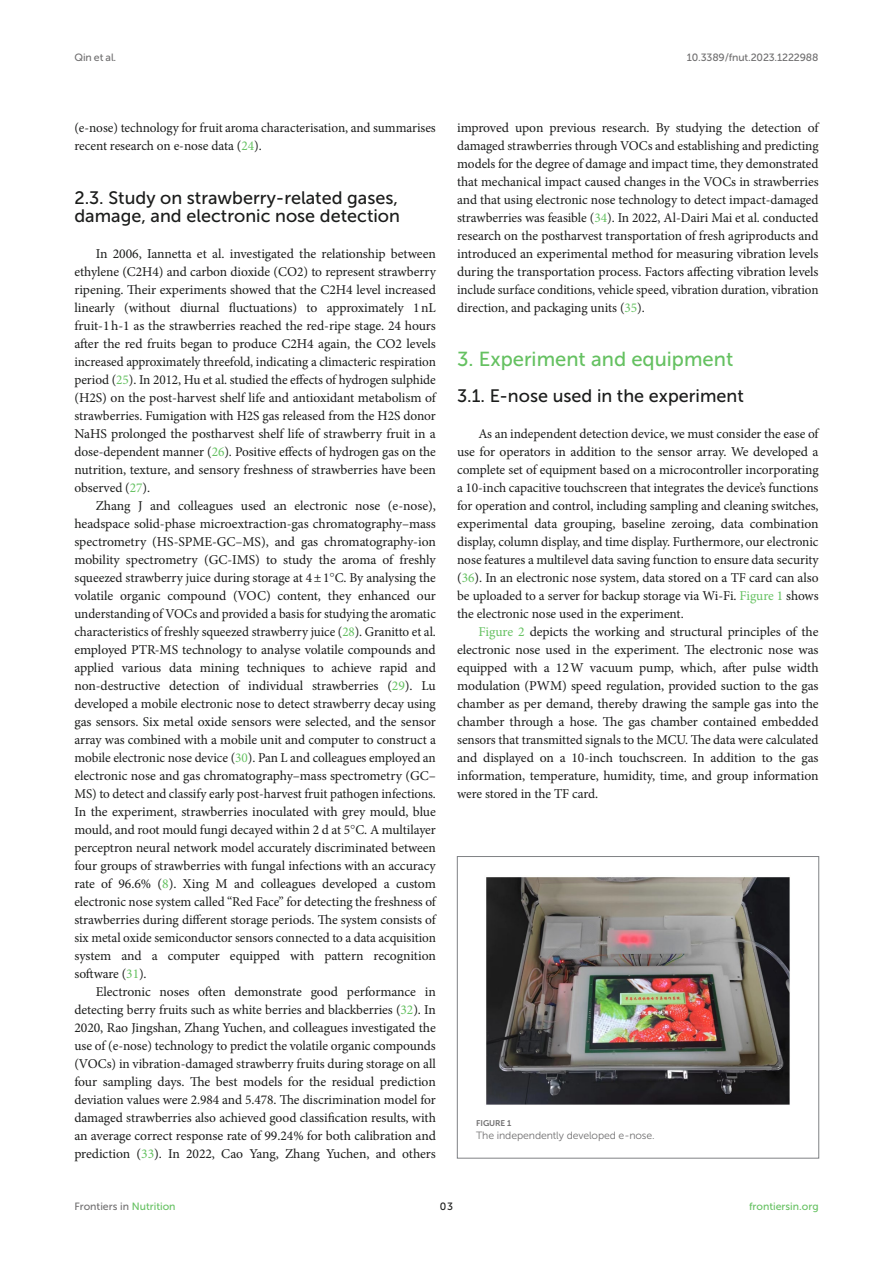
<style>
.page{position:relative;width:893px;height:1263px;background:#fff}
.page>*{position:absolute;margin:0;border:0;box-sizing:border-box;transform-origin:0 0}
.HEAD_1{font:20.25px "Museo Sans 500";color:#65c161}
.HEAD_2{font:18px/18px "Museo Sans 500";color:#1b1c1b}
.HEAD_2_after_HEAD_1{font:18px "Museo Sans 500";color:#1b1c1b}
.TEXT{font:13.5px/18px "Minion Pro";letter-spacing:-.005em;color:#1b1c1b;text-align:justify}
.TEXT_FLUSH{font:13.5px/18px "Minion Pro";letter-spacing:-.005em;color:#1b1c1b;text-align:justify}
.t1{font:10.5px "Museo Sans 500";letter-spacing:-.015em;color:#706f70}
.FIG_LEG{font:10.5px "Museo Sans 300";letter-spacing:-.01em;color:#706f70}
.t2{font:10.5px "Museo Sans 500";color:#65c161}
.t3{font:10.5px "Museo Sans 500";color:#1b1c1b}
.FIG_HD{font:8.25px "Museo Sans 700";letter-spacing:-.01em;color:#706f70}
.s1{color:#65c161}
.s2{font-family:"STIX"}
</style>
<div class="page">
<img style="left:486px;top:877px;width:304px;height:228px">
<div style="left:457px;top:856px;width:362px;height:302px;border:1px solid #808285"></div>
<p class="t1" style="left:74px;top:51px;width:43px">Qin et al.</p>
<p class="t1" style="left:687px;top:51px;width:133px">10.3389/fnut.2023.1222988</p>
<p class="TEXT_FLUSH" style="left:74px;top:119px;width:363px">(e-nose) technology for fruit aroma characterisation, and summarises recent research on e-nose data (<span class="s1">24</span>).</p>
<p class="HEAD_2" style="left:74px;top:189px;width:327px">2.3. Study on strawberry-related gases, damage, and electronic nose detection</p>
<p class="TEXT_FLUSH" style="left:74px;top:245px;width:363px;text-indent:21px">In 2006, Iannetta et al. investigated the relationship between ethylene (C2H4) and carbon dioxide (CO2) to represent strawberry ripening. Their experiments showed that the C2H4 level increased linearly (without diurnal fluctuations) to approximately 1nL fruit-1h-1 as the strawberries reached the red-ripe stage. 24 hours after the red fruits began to produce C2H4 again, the CO2 levels increased approximately threefold, indicating a climacteric respiration period (<span class="s1">25</span>). In 2012, Hu et al. studied the effects of hydrogen sulphide (H2S) on the post-harvest shelf life and antioxidant metabolism of strawberries. Fumigation with H2S gas released from the H2S donor NaHS prolonged the postharvest shelf life of strawberry fruit in a dose-dependent manner (<span class="s1">26</span>). Positive effects of hydrogen gas on the nutrition, texture, and sensory freshness of strawberries have been observed (<span class="s1">27</span>).</p>
<p class="TEXT" style="left:74px;top:497px;width:363px;text-indent:21px">Zhang J and colleagues used an electronic nose (e-nose), headspace solid-phase microextraction-gas chromatography–mass spectrometry (HS-SPME-GC–MS), and gas chromatography-ion mobility spectrometry (GC-IMS) to study the aroma of freshly squeezed strawberry juice during storage at 4±1<span class="s2">°</span>C. By analysing the volatile organic compound (VOC) content, they enhanced our understanding of VOCs and provided a basis for studying the aromatic characteristics of freshly squeezed strawberry juice (<span class="s1">28</span>). Granitto et al. employed PTR-MS technology to analyse volatile compounds and applied various data mining techniques to achieve rapid and non-destructive detection of individual strawberries (<span class="s1">29</span>). Lu developed a mobile electronic nose to detect strawberry decay using gas sensors. Six metal oxide sensors were selected, and the sensor array was combined with a mobile unit and computer to construct a mobile electronic nose device (<span class="s1">30</span>). Pan L and colleagues employed an electronic nose and gas chromatography–mass spectrometry (GC– MS) to detect and classify early post-harvest fruit pathogen infections.<br>In the experiment, strawberries inoculated with grey mould, blue mould, and root mould fungi decayed within 2 d at 5<span class="s2">°</span>C. A multilayer perceptron neural network model accurately discriminated between four groups of strawberries with fungal infections with an accuracy rate of 96.6% (<span class="s1">8</span>). Xing M and colleagues developed a custom electronic nose system called “Red Face” for detecting the freshness of strawberries during different storage periods. The system consists of six metal oxide semiconductor sensors connected to a data acquisition system and a computer equipped with pattern recognition software (<span class="s1">31</span>).</p>
<p class="TEXT" style="left:74px;top:983px;width:363px;text-indent:21px">Electronic noses often demonstrate good performance in detecting berry fruits such as white berries and blackberries (<span class="s1">32</span>). In 2020, Rao Jingshan, Zhang Yuchen, and colleagues investigated the use of (e-nose) technology to predict the volatile organic compounds (VOCs) in vibration-damaged strawberry fruits during storage on all four sampling days. The best models for the residual prediction deviation values were 2.984 and 5.478. The discrimination model for damaged strawberries also achieved good classification results, with an average correct response rate of 99.24% for both calibration and prediction (<span class="s1">33</span>). In 2022, Cao Yang, Zhang Yuchen, and others</p>
<p class="TEXT" style="left:457px;top:119px;width:363px">improved upon previous research. By studying the detection of damaged strawberries through VOCs and establishing and predicting models for the degree of damage and impact time, they demonstrated that mechanical impact caused changes in the VOCs in strawberries and that using electronic nose technology to detect impact-damaged strawberries was feasible (<span class="s1">34</span>). In 2022, Al-Dairi Mai et al. conducted research on the postharvest transportation of fresh agriproducts and introduced an experimental method for measuring vibration levels during the transportation process. Factors affecting vibration levels include surface conditions, vehicle speed, vibration duration, vibration direction, and packaging units (<span class="s1">35</span>).</p>
<p class="HEAD_1" style="left:457px;top:348px;width:278px">3. Experiment and equipment</p>
<p class="HEAD_2_after_HEAD_1" style="left:457px;top:386px;width:288px">3.1. E-nose used in the experiment</p>
<p class="TEXT_FLUSH" style="left:457px;top:425px;width:363px;text-indent:21px">As an independent detection device, we must consider the ease of use for operators in addition to the sensor array. We developed a complete set of equipment based on a microcontroller incorporating a 10-inch capacitive touchscreen that integrates the device’s functions for operation and control, including sampling and cleaning switches, experimental data grouping, baseline zeroing, data combination display, column display, and time display. Furthermore, our electronic nose features a multilevel data saving function to ensure data security (<span class="s1">36</span>). In an electronic nose system, data stored on a TF card can also be uploaded to a server for backup storage via Wi-Fi. <span class="s1">Figure 1</span> shows the electronic nose used in the experiment.</p>
<p class="TEXT" style="left:457px;top:623px;width:363px;text-indent:21px"><span class="s1">Figure 2</span> depicts the working and structural principles of the electronic nose used in the experiment. The electronic nose was equipped with a 12W vacuum pump, which, after pulse width modulation (PWM) speed regulation, provided suction to the gas chamber as per demand, thereby drawing the sample gas into the chamber through a hose. The gas chamber contained embedded sensors that transmitted signals to the MCU. The data were calculated and displayed on a 10-inch touchscreen. In addition to the gas information, temperature, humidity, time, and group information were stored in the TF card.</p>
<p class="FIG_HD" style="left:476px;top:1118px;width:37px">FIGURE 1</p>
<p class="FIG_LEG" style="left:476px;top:1130px;width:180px">The independently developed e-nose.</p>
<p class="t1" style="left:74px;top:1200px;width:103px">Frontiers in <span class="s1">Nutrition</span></p>
<p class="t3" style="left:440px;top:1200px;width:15px">03</p>
<p class="t2" style="left:749px;top:1200px;width:71px">frontiersin.org</p>
</div>
